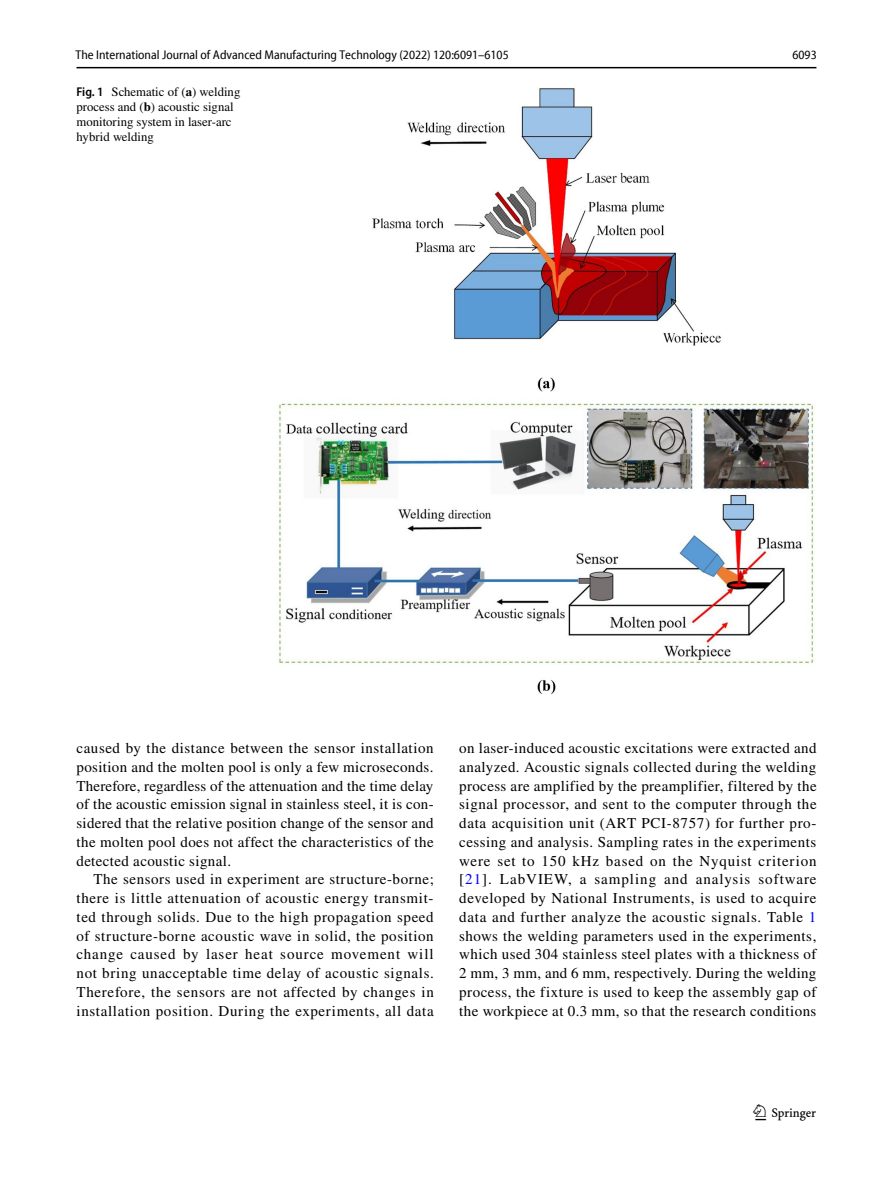
<style>
.page{position:relative;width:893px;height:1187px;background:#fff}
.page>*{position:absolute;margin:0;border:0;box-sizing:border-box;transform-origin:0 0}
.t1{font:22.5px "Springnew Regular 3";color:#000}
.t2{font:15px/18.8px "STIX";letter-spacing:.03em;color:#000;text-align:justify}
.t3{font:12.75px/15px "STIX";color:#000}
.t4{font:semi-condensed 12.75px "Myriad Pro Unic";color:#000}
.s1{font-family:"Myriad Pro";font-weight:600;font-stretch:semi-condensed}
.s2{font-weight:700}
.s3{color:#00f}
</style>
<div class="page">
<hr style="left:77px;top:67px;width:739px;height:1px;background:#000">
<img style="left:278px;top:87px;width:536px;height:607px">
<p class="t4" style="left:76px;top:50px;width:435px">The International Journal of Advanced Manufacturing Technology (2022) 120:6091–6105</p>
<p class="t4" style="left:792px;top:50px;width:26px">6093</p>
<p class="t3" style="left:77px;top:85px;width:165px"><span class="s1">Fig. 1</span> Schematic of (<span class="s2">a</span>) welding process and (<span class="s2">b</span>) acoustic signal monitoring system in laser-arc hybrid welding</p>
<p class="t2" style="left:77px;top:739px;width:359px">caused by the distance between the sensor installation position and the molten pool is only a few microseconds.<br>Therefore, regardless of the attenuation and the time delay of the acoustic emission signal in stainless steel, it is con&shy;sidered that the relative position change of the sensor and the molten pool does not affect the characteristics of the detected acoustic signal.</p>
<p class="t2" style="left:77px;top:871px;width:359px;text-indent:17px">The sensors used in experiment are structure-borne; there is little attenuation of acoustic energy transmit&shy;ted through solids. Due to the high propagation speed of structure-borne acoustic wave in solid, the position change caused by laser heat source movement will not bring unacceptable time delay of acoustic signals.<br>Therefore, the sensors are not affected by changes in installation position. During the experiments, all data</p>
<p class="t2" style="left:459px;top:739px;width:359px">on laser-induced acoustic excitations were extracted and analyzed. Acoustic signals collected during the welding process are amplified by the preamplifier, filtered by the signal processor, and sent to the computer through the data acquisition unit (ART PCI-8757) for further pro&shy;cessing and analysis. Sampling rates in the experiments were set to 150 kHz based on the Nyquist criterion [<span class="s3">21</span>]. LabVIEW, a sampling and analysis software developed by National Instruments, is used to acquire data and further analyze the acoustic signals. Table <span class="s3">1 </span>shows the welding parameters used in the experiments, which used 304 stainless steel plates with a thickness of 2 mm, 3 mm, and 6 mm, respectively. During the welding process, the fixture is used to keep the assembly gap of the workpiece at 0.3 mm, so that the research conditions</p>
<h1 class="t1" style="left:755px;top:1104px;width:62px">1 3</h1>
</div>
